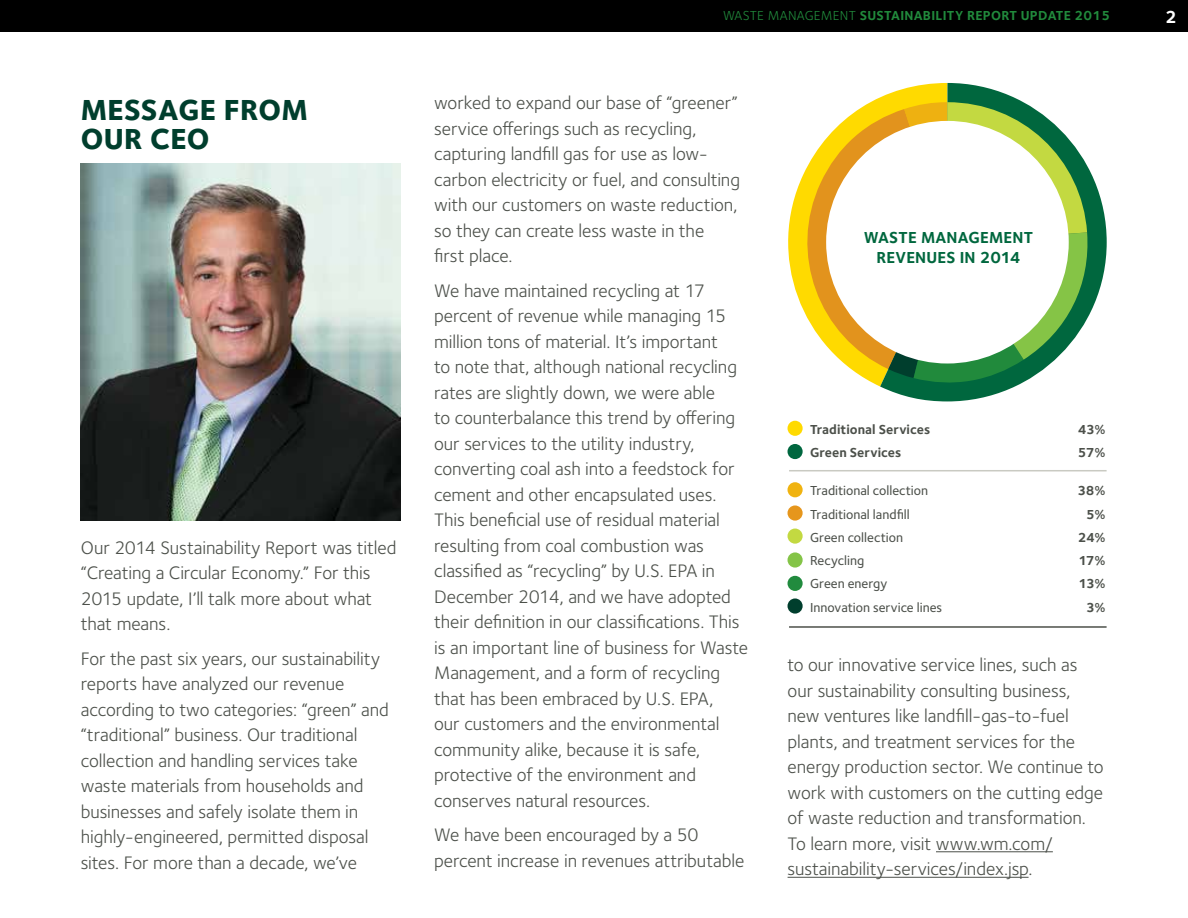
<style>
.page{position:relative;width:1188px;height:918px;background:#fff}
.page>*{position:absolute;margin:0;border:0;box-sizing:border-box;transform-origin:0 0}
.t1{font:800 30px/28.5px "Foundry Sterling";letter-spacing:.01em;color:#003e2d}
.t2{font:18.75px/25.5px "Foundry Sterling";letter-spacing:-.005em;color:#4c504a}
.t3{font:700 18px "Foundry Sterling";color:#fff}
.t4{font:700 16.5px/19.5px "Foundry Sterling";letter-spacing:.01em;color:#00673e;text-align:center}
.t5{font:500 13.5px "Foundry Sterling";color:#4c504a}
.t6{font:700 13.5px "Foundry Sterling";color:#4c504a}
.t7{font:700 13.5px "Foundry Sterling";letter-spacing:.02em;color:#218a3c}
.s1{font-weight:400}
</style>
<div class="page">
<hr style="left:936px;top:851px;width:117px;height:1px;background:#4c504a">
<hr style="left:788px;top:877px;width:241px;height:1px;background:#4c504a">
<img style="left:81px;top:163px;width:319px;height:357px">
<svg style="left:880px;top:83px;width:227px;height:318px"></svg>
<svg style="left:788px;top:102px;width:303px;height:286px"></svg>
<div style="left:826px;top:121px;width:243px;height:243px;background:#fff;border-radius:50%"></div>
<div style="left:788px;top:421px;width:15px;height:15px;background:#ffda00;border-radius:50%"></div>
<div style="left:788px;top:444px;width:15px;height:15px;background:#00673f;border-radius:50%"></div>
<div style="left:788px;top:482px;width:15px;height:15px;background:#f0b310;border-radius:50%"></div>
<div style="left:788px;top:505px;width:15px;height:16px;background:#e6961c;border-radius:50%"></div>
<div style="left:788px;top:529px;width:15px;height:15px;background:#c3d941;border-radius:50%"></div>
<div style="left:788px;top:552px;width:15px;height:16px;background:#84c447;border-radius:50%"></div>
<div style="left:788px;top:576px;width:15px;height:15px;background:#218b3e;border-radius:50%"></div>
<div style="left:788px;top:598px;width:15px;height:16px;background:#003e2d;border-radius:50%"></div>
<hr style="left:789px;top:470px;width:318px;height:1px;background:#c9cac2">
<hr style="left:789px;top:626px;width:318px;height:2px;background:#4c504a">
<div style="left:0;top:0;width:1188px;height:31px;background:#000"></div>
<h1 class="t1" style="left:81px;top:97px;width:229px">MESSAGE FROM<br>OUR CEO</h1>
<p class="t2" style="left:81px;top:535px;width:317px">Our 2014 Sustainability Report was titled “Creating a Circular Economy.” For this 2015 update, I’ll talk more about what that means.</p>
<p class="t2" style="left:81px;top:646px;width:310px">For the past six years, our sustainability reports have analyzed our revenue according to two categories: “green” and “traditional” business. Our traditional collection and handling services take waste materials from households and businesses and safely isolate them in highly-engineered, permitted disposal sites. For more than a decade, we’ve</p>
<p class="t7" style="left:723px;top:7px;width:389px"><span class="s1">WASTE MANAGEMENT</span> SUSTAINABILITY REPORT UPDATE 2015</p>
<p class="t3" style="left:1165px;top:6px;width:13px">2</p>
<p class="t2" style="left:434px;top:91px;width:307px">worked to expand our base of “greener” service offerings such as recycling, capturing landfill gas for use as low&shy;carbon electricity or fuel, and consulting with our customers on waste reduction, so they can create less waste in the<br>first place.</p>
<p class="t2" style="left:434px;top:278px;width:315px">We have maintained recycling at 17 percent of revenue while managing 15 million tons of material. It’s important<br>to note that, although national recycling rates are slightly down, we were able<br>to counterbalance this trend by offering our services to the utility industry, converting coal ash into a feedstock for cement and other encapsulated uses.<br>This beneficial use of residual material resulting from coal combustion was classified as “recycling” by U.S. EPA in December 2014, and we have adopted their definition in our classifications. This is an important line of business for Waste Management, and a form of recycling that has been embraced by U.S. EPA,<br>our customers and the environmental community alike, because it is safe, protective of the environment and conserves natural resources.</p>
<p class="t2" style="left:434px;top:822px;width:312px">We have been encouraged by a 50 percent increase in revenues attributable</p>
<p class="t4" style="left:864px;top:229px;width:171px">WASTE MANAGEMENT<br>REVENUES IN 2014</p>
<p class="t6" style="left:810px;top:421px;width:122px">Traditional Services</p>
<p class="t6" style="left:1078px;top:421px;width:29px">43%</p>
<p class="t6" style="left:810px;top:445px;width:93px">Green Services</p>
<p class="t6" style="left:1078px;top:445px;width:29px">57%</p>
<p class="t5" style="left:810px;top:483px;width:120px">Traditional collection</p>
<p class="t6" style="left:1078px;top:483px;width:29px">38%</p>
<p class="t5" style="left:810px;top:506px;width:101px">Traditional landfill</p>
<p class="t6" style="left:1086px;top:506px;width:21px">5%</p>
<p class="t5" style="left:810px;top:529px;width:94px">Green collection</p>
<p class="t6" style="left:1078px;top:529px;width:29px">24%</p>
<p class="t5" style="left:810px;top:553px;width:56px">Recycling</p>
<p class="t6" style="left:1078px;top:553px;width:29px">17%</p>
<p class="t5" style="left:810px;top:576px;width:79px">Green energy</p>
<p class="t6" style="left:1079px;top:576px;width:28px">13%</p>
<p class="t5" style="left:810px;top:599px;width:134px">Innovation service lines</p>
<p class="t6" style="left:1086px;top:599px;width:21px">3%</p>
<p class="t2" style="left:788px;top:653px;width:318px">to our innovative service lines, such as our sustainability consulting business, new ventures like landfill-gas-to-fuel plants, and treatment services for the energy production sector. We continue to work with customers on the cutting edge of waste reduction and transformation.<br>To learn more, visit www.wm.com/ sustainability-services/index.jsp.</p>
</div>
